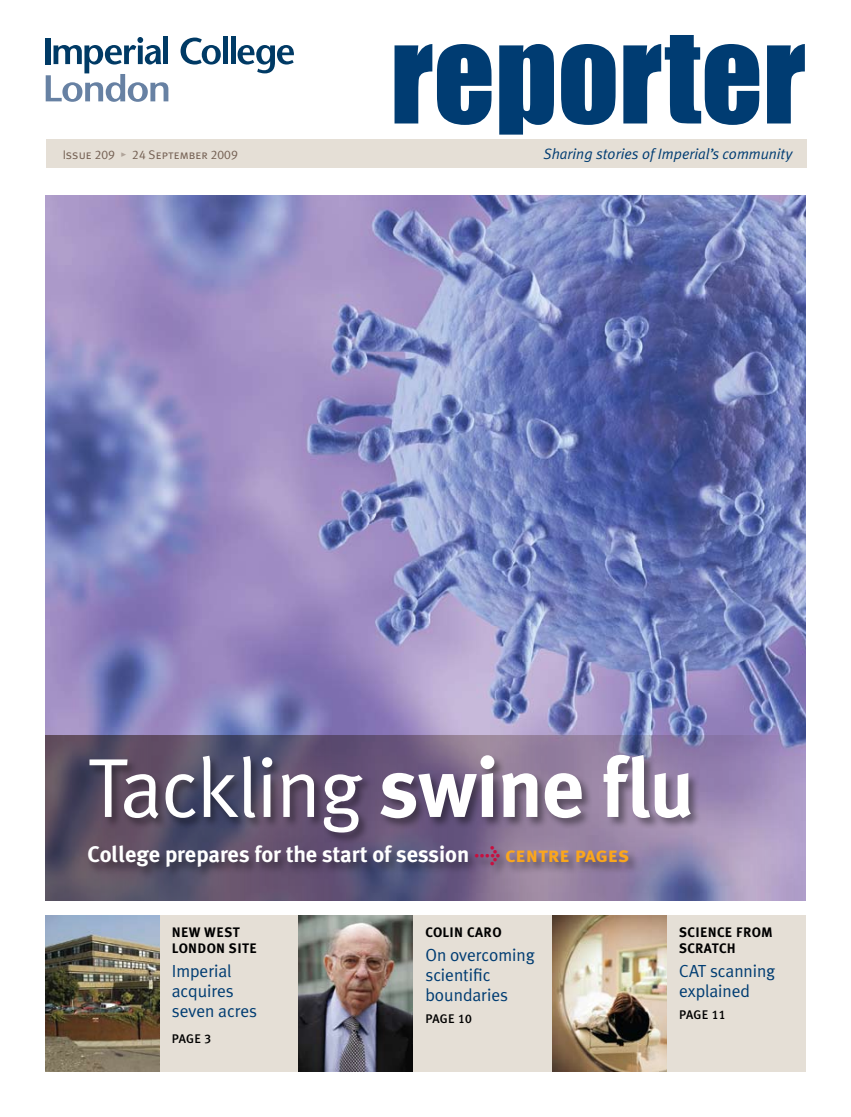
<style>
.page{position:relative;width:851px;height:1117px;background:#fff}
.page>*{position:absolute;margin:0;border:0;box-sizing:border-box;transform-origin:0 0}
.t1{font:120.38px "Impact";color:#003c72}
.t2{font:83.75px "Meta Plus Normal";letter-spacing:-.015em;color:#fff}
.t3{font:700 22.5px "Meta Plus";letter-spacing:-.005em;color:#fff}
.t4{font:17.5px/20px "Meta Plus Normal";letter-spacing:-.005em;color:#003c72}
.t5{font:italic 15px "Meta Plus Normal";color:#003c72}
.t6{font:13.75px/16.2px "Meta Plus Bold Caps";letter-spacing:.025em;color:#000}
.t7{font:12.5px "Meta Plus Normal Caps";color:#756154}
.t8{font:12.5px "Meta Plus Medium Caps";letter-spacing:.025em;color:#000}
.s1{color:#b0a49a}
.s2{font-family:"Meta Plus";font-weight:700}
.s3{font-size:21.25px;color:#c80f3f}
.s4{font-family:"Meta Plus Bold Caps";font-weight:400;font-size:21.25px;color:#faa61d}
</style>
<div class="page">
<svg style="left:180px;top:38px;width:41px;height:27px"></svg>
<div style="left:223px;top:37px;width:5px;height:27px;background:#003a65"></div>
<hr style="left:231px;top:37px;width:4px;height:27px;background:#003a65">
<svg style="left:237px;top:45px;width:57px;height:28px"></svg>
<svg style="left:46px;top:37px;width:122px;height:65px"></svg>
<div style="left:46px;top:139px;width:760px;height:29px;background:#e5dfd6"></div>
<div style="left:48px;top:915px;width:757px;height:156px;background:#e5dfd6"></div>
<img style="left:45px;top:915px;width:114px;height:156px">
<img style="left:298px;top:915px;width:115px;height:156px">
<img style="left:552px;top:915px;width:114px;height:156px">
<img style="left:45px;top:195px;width:760px;height:540px">
<svg style="left:45px;top:735px;width:760px;height:165px;background:#7e7192"></svg>
<div style="left:87px;top:753px;width:614px;height:126px;background:#000;opacity:.4"></div>
<h1 class="t1" style="left:390px;top:-17px;width:417px">REPORTER</h1>
<p class="t7" style="left:63px;top:147px;width:176px">Issue 209 <span class="s1">•</span> 24 September 2009</p>
<p class="t5" style="left:543px;top:145px;width:250px">Sharing stories of Imperial’s community</p>
<h2 class="t2" style="left:88px;top:739px;width:608px">Tackling <span class="s2">swine flu</span></h2>
<p class="t3" style="left:88px;top:841px;width:543px">College prepares for the start of session <span class="s3">&gt;</span> <span class="s4">CENTRE PAGES</span></p>
<p class="t6" style="left:172px;top:923px;width:86px">NEW WEST<br>LONDON SITE</p>
<p class="t4" style="left:172px;top:960px;width:87px">Imperial acquires seven acres</p>
<p class="t8" style="left:172px;top:1030px;width:41px">PAGE 3</p>
<p class="t6" style="left:425px;top:923px;width:77px">COLIN CARO</p>
<p class="t4" style="left:425px;top:944px;width:111px">On overcoming scientific boundaries</p>
<p class="t8" style="left:425px;top:1010px;width:48px">PAGE 10</p>
<p class="t6" style="left:679px;top:923px;width:95px">SCIENCE FROM<br>SCRATCH</p>
<p class="t4" style="left:679px;top:960px;width:98px">CAT scanning explained</p>
<p class="t8" style="left:679px;top:1007px;width:48px">PAGE 11</p>
</div>
